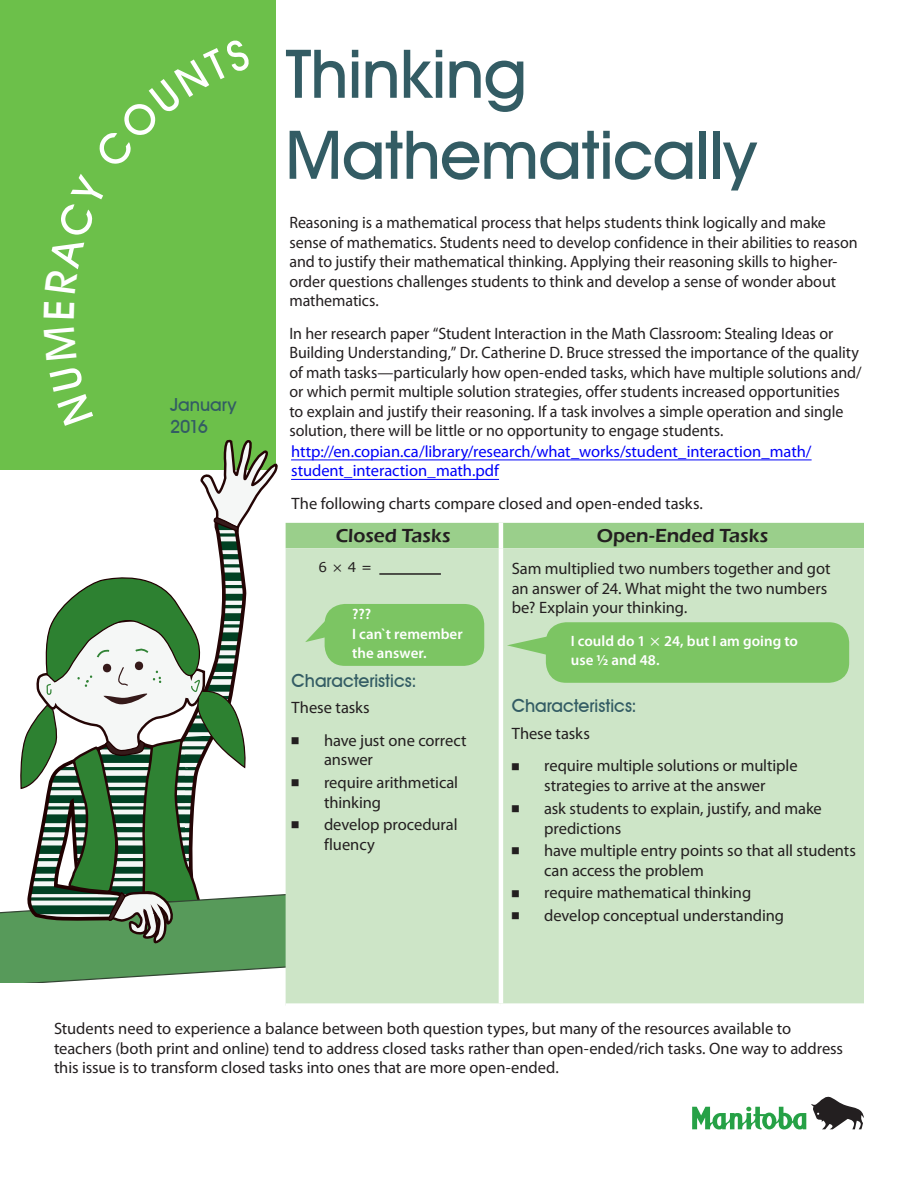
<style>
.page{position:relative;width:918px;height:1188px;background:#fff}
.page>*{position:absolute;margin:0;border:0;box-sizing:border-box;transform-origin:0 0}
.Hed_1{font:500 67.5px/81px "Avant Garde IT Cby BT";letter-spacing:-.01em;color:#335c64}
.Table_Head_A{font:600 19.5px "Eras ITC";color:#231f20}
.Head_C_-_table{font:500 18px/21.6px "Avant Garde IT Cby BT";color:#335c64}
.Paragraph___12{font:16.5px/19.5px "Myriad Pro";letter-spacing:-.005em;color:#231f20}
.Paragraph___12-2{font:16.5px/19.5px "Myriad Pro";letter-spacing:-.005em;color:#0000fa}
.t1{font:600 15px/19.5px "Myriad Pro";color:#fff}
.Table_Paragraph_A_Ce{font:13.5px "Verdana";color:#231f20}
.s1{font-style:italic}
</style>
<div class="page">
<div style="left:0;top:0;width:275px;height:469px;background:#6cc04a"></div>
<svg style="left:692px;top:1097px;width:172px;height:33px"></svg>
<hr style="left:291px;top:460px;width:521px;height:1px;background:#0000fa">
<hr style="left:291px;top:479px;width:208px;height:1px;background:#0000fa">
<svg style="left:219px;top:555px;width:25px;height:17px"></svg>
<svg style="left:198px;top:438px;width:80px;height:117px"></svg>
<div style="left:286px;top:523px;width:578px;height:25px;background:#9acf8b"></div>
<div style="left:286px;top:548px;width:578px;height:455px;background:#cde5c7"></div>
<hr style="left:499px;top:523px;width:4px;height:25px;background:#fff">
<hr style="left:499px;top:548px;width:4px;height:455px;background:#fff">
<hr style="left:379px;top:573px;width:62px;height:2px;background:#231f20">
<div style="left:325px;top:604px;width:159px;height:62px;background:#7cc563;border-radius:20px"></div>
<svg style="left:305px;top:620px;width:20px;height:22px"></svg>
<div style="left:546px;top:622px;width:303px;height:61px;background:#7cc563;border-radius:20px"></div>
<svg style="left:507px;top:635px;width:40px;height:23px"></svg>
<svg style="left:334px;top:564px;width:7px;height:8px"></svg>
<svg style="left:0;top:572px;width:299px;height:411px"></svg>
<svg style="left:512px;top:763px;width:7px;height:7px"></svg>
<svg style="left:512px;top:805px;width:7px;height:7px"></svg>
<svg style="left:512px;top:848px;width:7px;height:7px"></svg>
<svg style="left:512px;top:890px;width:7px;height:7px"></svg>
<svg style="left:512px;top:912px;width:7px;height:7px"></svg>
<p class="Head_C_-_table" style="left:170px;top:394px;width:68px">January<br>2016</p>
<h1 class="Hed_1" style="left:285px;top:33px;width:473px">Thinking<br>Mathematically</h1>
<p class="Paragraph___12" style="left:289px;top:213px;width:570px">Reasoning is a mathematical process that helps students think logically and make sense of mathematics. Students need to develop confidence in their abilities to reason and to justify their mathematical thinking. Applying their reasoning skills to higher&shy;order questions challenges students to think and develop a sense of wonder about mathematics.</p>
<p class="Paragraph___12" style="left:289px;top:323px;width:574px">In her research paper “Student Interaction in the Math Classroom: Stealing Ideas or Building Understanding,” Dr. Catherine D. Bruce stressed the importance of the quality of math tasks—particularly how open-ended tasks, which have multiple solutions and/ or which permit multiple solution strategies, offer students increased opportunities<br>to explain and justify their reasoning. If a task involves a simple operation and single solution, there will be little or no opportunity to engage students.</p>
<p class="Paragraph___12-2" style="left:291px;top:441px;width:522px">http://en.copian.ca/library/research/what_works/student_interaction_math/ student_interaction_math.pdf</p>
<p class="Paragraph___12" style="left:292px;top:494px;width:413px">The following charts compare closed and open-ended tasks.</p>
<h2 class="Table_Head_A" style="left:336px;top:525px;width:116px">Closed Tasks</h2>
<h2 class="Table_Head_A" style="left:597px;top:525px;width:173px">Open-Ended Tasks</h2>
<h1 class="Table_Paragraph_A_Ce" style="left:319px;top:558px;width:10px">6</h1>
<h1 class="Table_Paragraph_A_Ce" style="left:348px;top:558px;width:26px">4 =</h1>
<p class="Paragraph___12" style="left:512px;top:559px;width:320px">Sam multiplied two numbers together and got an answer of 24. What might the two numbers be? Explain your thinking<span class="s1">.</span></p>
<p class="t1" style="left:352px;top:604px;width:112px">???<br>I can`t remember the answer.</p>
<p class="t1" style="left:571px;top:631px;width:229px">I could do 1 24, but I am going to use ½ and 48.</p>
<p class="Head_C_-_table" style="left:292px;top:669px;width:127px">Characteristics:</p>
<p class="Paragraph___12" style="left:292px;top:697px;width:80px">These tasks</p>
<p class="Paragraph___12" style="left:324px;top:730px;width:144px">have just one correct answer</p>
<p class="Paragraph___12" style="left:324px;top:772px;width:136px">require arithmetical thinking</p>
<p class="Paragraph___12" style="left:324px;top:814px;width:135px">develop procedural fluency</p>
<p class="Head_C_-_table" style="left:512px;top:695px;width:127px">Characteristics:</p>
<p class="Paragraph___12" style="left:512px;top:723px;width:80px">These tasks</p>
<p class="Paragraph___12" style="left:544px;top:756px;width:255px">require multiple solutions or multiple strategies to arrive at the answer</p>
<p class="Paragraph___12" style="left:544px;top:798px;width:279px">ask students to explain, justify, and make predictions</p>
<p class="Paragraph___12" style="left:544px;top:840px;width:313px">have multiple entry points so that all students can access the problem</p>
<p class="Paragraph___12" style="left:544px;top:883px;width:209px">require mathematical thinking</p>
<p class="Paragraph___12" style="left:544px;top:905px;width:242px">develop conceptual understanding</p>
<p class="Paragraph___12" style="left:54px;top:1019px;width:791px">Students need to experience a balance between both question types, but many of the resources available to teachers (both print and online) tend to address closed tasks rather than open-ended/rich tasks. One way to address this issue is to transform closed tasks into ones that are more open-ended.</p>
</div>
